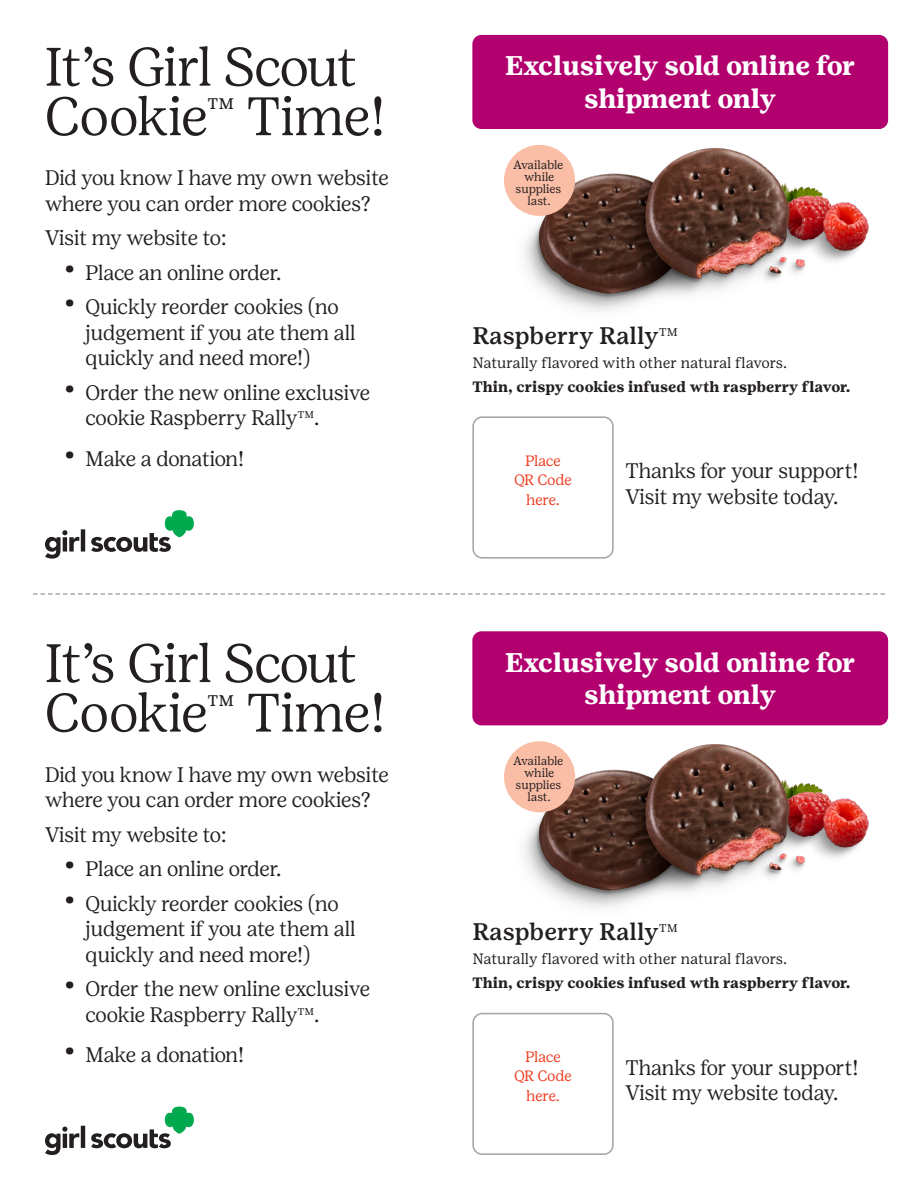
<style>
.page{position:relative;width:918px;height:1188px;background:#fff}
.page>*{position:absolute;margin:0;border:0;box-sizing:border-box;transform-origin:0 0}
.t1{font:300 54px/49.5px "Girl Scout Display";letter-spacing:-.02em;color:#231f20}
.t2{font:700 27px/32.4px "Girl Scout Text";letter-spacing:-.01em;color:#fff;text-align:center}
.t3{font:500 24px "Girl Scout Text";color:#231f20}
.BODY{font:300 21px/25.5px "Girl Scout Display";letter-spacing:-.005em;color:#231f20}
.t4{font:19.2px "Girl Scout Text";color:#231f20}
.t5{font:700 15px "Girl Scout Text";color:#231f20}
.t6{font:15px "Girl Scout Text";letter-spacing:-.01em;color:#231f20}
.t7{font:15px "Girl Scout Text";letter-spacing:-.03em;color:#ef3e22}
.t8{font:12px/12px "Girl Scout Text";letter-spacing:-.025em;color:#231f20;text-align:center}
.t9{font:12px "Girl Scout Text";letter-spacing:-.005em;color:#231f20}
.s1{font-size:36px}
</style>
<div class="page">
<svg style="left:33px;top:593px;width:852px;height:2px"></svg>
<div style="left:472px;top:631px;width:416px;height:94px;background:#b2016f;border-radius:9px"></div>
<div style="left:472px;top:35px;width:416px;height:94px;background:#b2016f;border-radius:9px"></div>
<img style="left:504px;top:741px;width:365px;height:167px">
<div style="left:504px;top:741px;width:71px;height:71px;background:#fabda6;border-radius:50%"></div>
<img style="left:504px;top:144px;width:365px;height:167px">
<div style="left:504px;top:145px;width:71px;height:71px;background:#fabda6;border-radius:50%"></div>
<svg style="left:45px;top:1107px;width:149px;height:48px"></svg>
<svg style="left:45px;top:510px;width:149px;height:49px"></svg>
<div style="left:472px;top:1013px;width:142px;height:142px;border:2px solid #a7a8ab;border-radius:9px"></div>
<div style="left:472px;top:416px;width:142px;height:143px;border:2px solid #a7a8ab;border-radius:9px"></div>
<p class="t1" style="left:45px;top:42px;width:313px">It’s Girl Scout<br>Cookie</p>
<p class="t4" style="left:208px;top:92px;width:28px">tm</p>
<p class="t1" style="left:246px;top:92px;width:141px">Time!</p>
<p class="BODY" style="left:45px;top:165px;width:345px">Did you know I have my own website where you can order more cookies?</p>
<p class="BODY" style="left:45px;top:225px;width:183px">Visit my website to:</p>
<p class="BODY" style="left:63px;top:260px;width:220px"><span class="s1">•</span> Place an online order.</p>
<p class="BODY" style="left:86px;top:294px;width:272px;text-indent:-22px"><span class="s1">•</span> Quickly reorder cookies (no judgement if you ate them all quickly and need more!)</p>
<p class="BODY" style="left:86px;top:380px;width:286px;text-indent:-22px"><span class="s1">•</span> Order the new online exclusive cookie Raspberry Rally<sup>tm</sup>.</p>
<p class="BODY" style="left:63px;top:446px;width:183px"><span class="s1">•</span> Make a donation!</p>
<p class="t1" style="left:45px;top:639px;width:313px">It’s Girl Scout<br>Cookie</p>
<p class="t4" style="left:208px;top:688px;width:28px">tm</p>
<p class="t1" style="left:246px;top:688px;width:141px">Time!</p>
<p class="BODY" style="left:45px;top:762px;width:345px">Did you know I have my own website where you can order more cookies?</p>
<p class="BODY" style="left:45px;top:822px;width:183px">Visit my website to:</p>
<p class="BODY" style="left:63px;top:856px;width:220px"><span class="s1">•</span> Place an online order.</p>
<p class="BODY" style="left:86px;top:891px;width:272px;text-indent:-22px"><span class="s1">•</span> Quickly reorder cookies (no judgement if you ate them all quickly and need more!)</p>
<p class="BODY" style="left:86px;top:976px;width:286px;text-indent:-22px"><span class="s1">•</span> Order the new online exclusive cookie Raspberry Rally<sup>tm</sup>.</p>
<p class="BODY" style="left:63px;top:1042px;width:183px"><span class="s1">•</span> Make a donation!</p>
<p class="t2" style="left:505px;top:50px;width:352px">Exclusively sold online for shipment only</p>
<p class="t8" style="left:514px;top:159px;width:51px">Available while</p>
<p class="t9" style="left:516px;top:182px;width:47px">supplies</p>
<p class="t9" style="left:528px;top:194px;width:25px">last.</p>
<p class="t3" style="left:472px;top:322px;width:207px">Raspberry Rally<sup>tm</sup></p>
<p class="t6" style="left:472px;top:354px;width:316px">Naturally flavored with other natural flavors.</p>
<p class="t5" style="left:472px;top:378px;width:380px">Thin, crispy cookies infused wth raspberry flavor.</p>
<p class="t7" style="left:525px;top:452px;width:37px">Place</p>
<p class="t7" style="left:514px;top:471px;width:59px">QR Code</p>
<p class="t7" style="left:526px;top:491px;width:35px">here.</p>
<p class="BODY" style="left:625px;top:458px;width:234px">Thanks for your support!<br>Visit my website today.</p>
<p class="t2" style="left:505px;top:646px;width:352px">Exclusively sold online for shipment only</p>
<p class="t8" style="left:514px;top:755px;width:51px">Available while</p>
<p class="t9" style="left:516px;top:778px;width:47px">supplies</p>
<p class="t9" style="left:528px;top:790px;width:25px">last.</p>
<p class="t3" style="left:472px;top:918px;width:207px">Raspberry Rally<sup>tm</sup></p>
<p class="t6" style="left:472px;top:951px;width:316px">Naturally flavored with other natural flavors.</p>
<p class="t5" style="left:472px;top:974px;width:380px">Thin, crispy cookies infused wth raspberry flavor.</p>
<p class="t7" style="left:525px;top:1048px;width:37px">Place</p>
<p class="t7" style="left:514px;top:1068px;width:59px">QR Code</p>
<p class="t7" style="left:526px;top:1087px;width:35px">here.</p>
<p class="BODY" style="left:625px;top:1055px;width:234px">Thanks for your support!<br>Visit my website today.</p>
</div>
